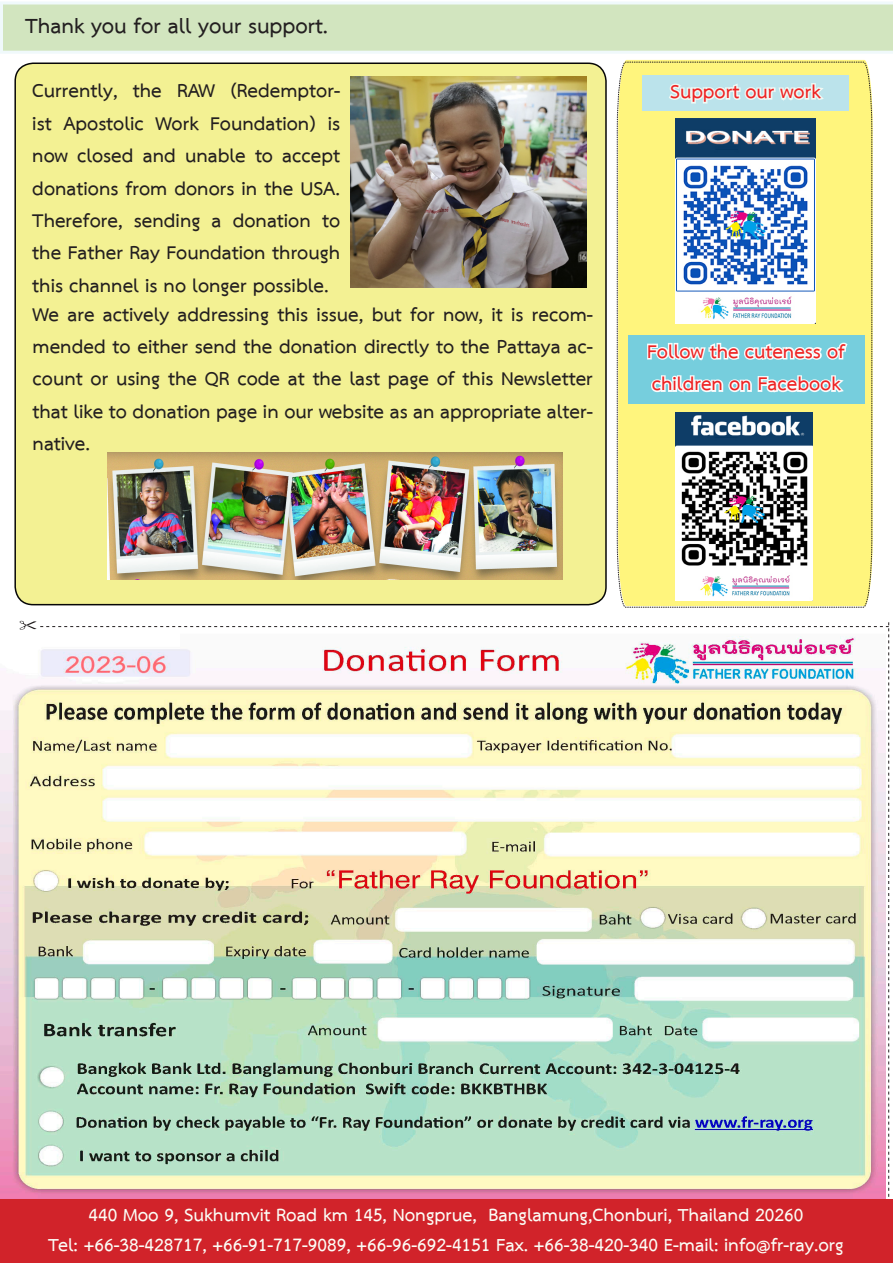
<style>
.page{position:relative;width:893px;height:1263px;background:#fff}
.page>*{position:absolute;margin:0;border:0;box-sizing:border-box;transform-origin:0 0}
.t1{font:700 30px "TH Sarabun New";color:#231f20}
.t2{font:700 27px/32.4px "TH Sarabun New";color:#231f20;text-align:justify}
.t3{font:700 27px/32.4px "TH Sarabun New";color:#ee2323}
.t4{font:700 25.5px "TH Sarabun New";color:#fbfdf6}
.t5{font:21px "Myriad Pro";color:#fff}
</style>
<div class="page">
<div style="left:15px;top:63px;width:591px;height:542px;background:#f3f193;border-radius:18px"></div>
<div style="left:14px;top:63px;width:593px;height:542px;border:2px solid #070707;border-radius:18px"></div>
<svg style="left:0;top:2px;width:893px;height:52px;background:#d5e7c5"></svg>
<svg style="left:616px;top:62px;width:257px;height:546px;background:#e4ec9c"></svg>
<div style="left:0;top:1199px;width:893px;height:64px;background:#d1232a"></div>
<img style="left:0;top:636px;width:886px;height:563px">
<img style="left:675px;top:118px;width:141px;height:206px">
<img style="left:675px;top:412px;width:138px;height:188px">
<img style="left:350px;top:76px;width:237px;height:212px">
<img style="left:107px;top:453px;width:455px;height:126px">
<p class="t1" style="left:25px;top:8px;width:305px">Thank you for all your support.</p>
<p class="t2" style="left:32px;top:76px;width:309px">Currently, the RAW (Redemptor&shy;ist Apostolic Work Foundation) is now closed and unable to accept donations from donors in the USA.<br>Therefore, sending a donation to the Father Ray Foundation through this channel is no longer possible.</p>
<p class="t2" style="left:33px;top:299px;width:562px">We are actively addressing this issue, but for now, it is recom&shy;mended to either send the donation directly to the Pattaya ac&shy;count or using the QR code at the last page of this Newsletter that like to donation page in our website as an appropriate alter&shy;native.</p>
<p class="t3" style="left:670px;top:77px;width:152px">Support our work</p>
<p class="t3" style="left:647px;top:337px;width:199px">Follow the cuteness of children on Facebook</p>
<p class="t4" style="left:88px;top:1199px;width:717px">440 Moo 9, Sukhumvit Road km 145, Nongprue, Banglamung,Chonburi, Thailand 20260</p>
<p class="t4" style="left:48px;top:1229px;width:797px">Tel: +66-38-428717, +66-91-717-9089, +66-96-692-4151 Fax. +66-38-420-340 E-mail: info@fr-ray.org</p>
<p class="t5" style="left:347px;top:1228px;width:201px">www.fr-ray.org/donate</p>
</div>
